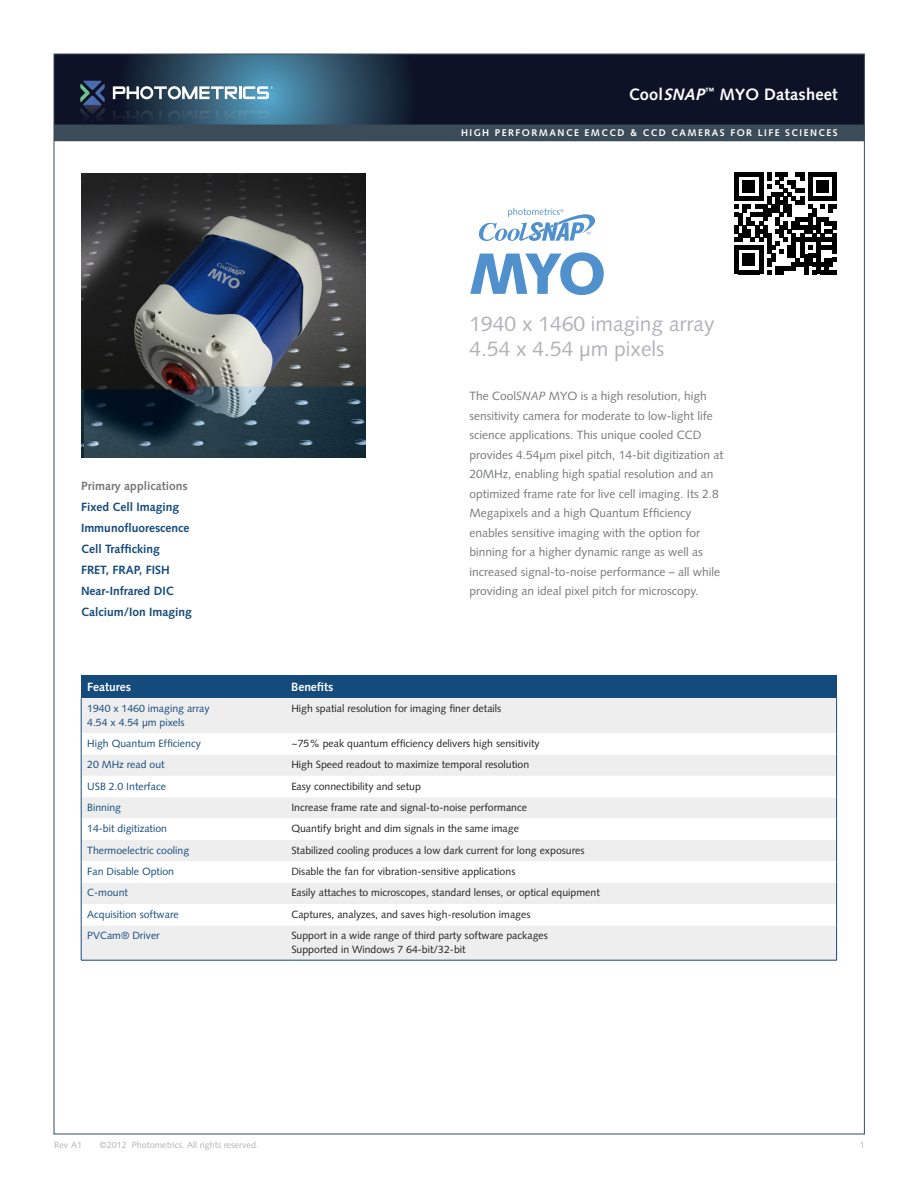
<style>
.page{position:relative;width:918px;height:1188px;background:#fff}
.page>*{position:absolute;margin:0;border:0;box-sizing:border-box;transform-origin:0 0}
.imaging_array{font:21px "Syntax";color:#b2b3b7}
.t1{font:700 16.5px "Syntax";letter-spacing:.01em;color:#fff}
.body_first{font:12px/19.5px "Syntax";color:#76787b}
.body{font:700 12px "Syntax";color:#144a7c}
.body-2{font:700 12px "Syntax";color:#76787b}
.t2{font:700 12px "Syntax";color:#fff}
.data{font:10.5px "Syntax";color:#231f20}
.data_-_blue{font:10.5px "Syntax";color:#144a7c}
.t3{font:700 9.75px "Syntax LT Std";letter-spacing:.15em;color:#fff}
.t4{font:9px "Syntax";color:#b2b3b7}
.s1{font-style:italic}
</style>
<div class="page">
<svg style="left:56px;top:56px;width:807px;height:69px;background:#19273d"></svg>
<svg style="left:113px;top:86px;width:160px;height:13px"></svg>
<svg style="left:113px;top:111px;width:160px;height:13px;background:#33566d"></svg>
<svg style="left:80px;top:81px;width:25px;height:44px"></svg>
<div style="left:54px;top:125px;width:810px;height:16px;background:#3b4b58"></div>
<img style="left:81px;top:173px;width:284px;height:284px">
<svg style="left:734px;top:172px;width:103px;height:102px"></svg>
<svg style="left:470px;top:252px;width:134px;height:43px"></svg>
<svg style="left:479px;top:208px;width:116px;height:33px"></svg>
<div style="left:82px;top:698px;width:754px;height:262px;background:#eeeeef"></div>
<svg style="left:82px;top:733px;width:754px;height:192px"></svg>
<hr style="left:81px;top:698px;width:1px;height:35px;background:#144a7c">
<hr style="left:836px;top:698px;width:1px;height:35px;background:#144a7c">
<svg style="left:81px;top:733px;width:1px;height:192px"></svg>
<svg style="left:836px;top:733px;width:1px;height:192px"></svg>
<hr style="left:81px;top:925px;width:1px;height:35px;background:#144a7c">
<hr style="left:81px;top:960px;width:210px;height:1px;background:#144a7c">
<hr style="left:836px;top:925px;width:1px;height:35px;background:#144a7c">
<hr style="left:291px;top:960px;width:546px;height:1px;background:#144a7c">
<div style="left:81px;top:675px;width:756px;height:23px;background:#144a7c"></div>
<p class="t1" style="left:629px;top:84px;width:211px">Cool<span class="s1">SNAP</span><sup>™</sup> MYO Datasheet</p>
<p class="body-2" style="left:81px;top:479px;width:108px">Primary applications</p>
<p class="body" style="left:81px;top:500px;width:100px">Fixed Cell Imaging</p>
<p class="body" style="left:81px;top:521px;width:110px">Immunofluorescence</p>
<p class="body" style="left:81px;top:542px;width:80px">Cell Trafficking</p>
<p class="body" style="left:81px;top:563px;width:90px">FRET, FRAP, FISH</p>
<p class="body" style="left:81px;top:584px;width:94px">Near-Infrared DIC</p>
<p class="body" style="left:81px;top:605px;width:112px">Calcium/Ion Imaging</p>
<p class="t3" style="left:461px;top:127px;width:378px">HIGH PERFORMANCE EMCCD &amp; CCD CAMERAS FOR LIFE SCIENCES</p>
<p class="imaging_array" style="left:470px;top:311px;width:247px">1940 x 1460 imaging array</p>
<p class="imaging_array" style="left:470px;top:337px;width:196px">4.54 x 4.54 µm pixels</p>
<p class="body_first" style="left:470px;top:386px;width:255px">The Cool<span class="s1">SNAP</span> MYO is a high resolution, high sensitivity camera for moderate to low-light life science applications. This unique cooled CCD provides 4.54µm pixel pitch, 14-bit digitization at 20MHz, enabling high spatial resolution and an optimized frame rate for live cell imaging. Its 2.8<br>Megapixels and a high Quantum Efficiency enables sensitive imaging with the option for binning for a higher dynamic range as well as increased signal-to-noise performance – all while providing an ideal pixel pitch for microscopy.</p>
<p class="t2" style="left:87px;top:680px;width:45px">Features</p>
<p class="t2" style="left:291px;top:680px;width:44px">Benefits</p>
<p class="data_-_blue" style="left:87px;top:702px;width:124px">1940 x 1460 imaging array</p>
<p class="data_-_blue" style="left:87px;top:716px;width:99px">4.54 x 4.54 µm pixels</p>
<p class="data" style="left:291px;top:702px;width:211px">High spatial resolution for imaging finer details</p>
<p class="data_-_blue" style="left:87px;top:737px;width:115px">High Quantum Efficiency</p>
<p class="data" style="left:291px;top:737px;width:250px">~75% peak quantum efficiency delivers high sensitivity</p>
<p class="data_-_blue" style="left:87px;top:759px;width:79px">20 MHz read out</p>
<p class="data" style="left:291px;top:759px;width:239px">High Speed readout to maximize temporal resolution</p>
<p class="data_-_blue" style="left:87px;top:780px;width:80px">USB 2.0 Interface</p>
<p class="data" style="left:291px;top:780px;width:131px">Easy connectibility and setup</p>
<p class="data_-_blue" style="left:87px;top:801px;width:35px">Binning</p>
<p class="data" style="left:291px;top:801px;width:237px">Increase frame rate and signal-to-noise performance</p>
<p class="data_-_blue" style="left:87px;top:823px;width:81px">14-bit digitization</p>
<p class="data" style="left:291px;top:823px;width:229px">Quantify bright and dim signals in the same image</p>
<p class="data_-_blue" style="left:87px;top:844px;width:104px">Thermoelectric cooling</p>
<p class="data" style="left:291px;top:844px;width:295px">Stabilized cooling produces a low dark current for long exposures</p>
<p class="data_-_blue" style="left:87px;top:865px;width:88px">Fan Disable Option</p>
<p class="data" style="left:291px;top:865px;width:226px">Disable the fan for vibration-sensitive applications</p>
<p class="data_-_blue" style="left:87px;top:887px;width:42px">C-mount</p>
<p class="data" style="left:291px;top:887px;width:310px">Easily attaches to microscopes, standard lenses, or optical equipment</p>
<p class="data_-_blue" style="left:87px;top:908px;width:93px">Acquisition software</p>
<p class="data" style="left:291px;top:908px;width:241px">Captures, analyzes, and saves high-resolution images</p>
<p class="data_-_blue" style="left:87px;top:929px;width:74px">PVCam® Driver</p>
<p class="data" style="left:291px;top:929px;width:258px">Support in a wide range of third party software packages</p>
<p class="data" style="left:291px;top:943px;width:176px">Supported in Windows 7 64-bit/32-bit</p>
<p class="t4" style="left:54px;top:1140px;width:30px">Rev A1</p>
<p class="t4" style="left:100px;top:1140px;width:161px">©2012 Photometrics. All rights reserved.</p>
<p class="t4" style="left:860px;top:1139px;width:7px">1</p>
</div>
